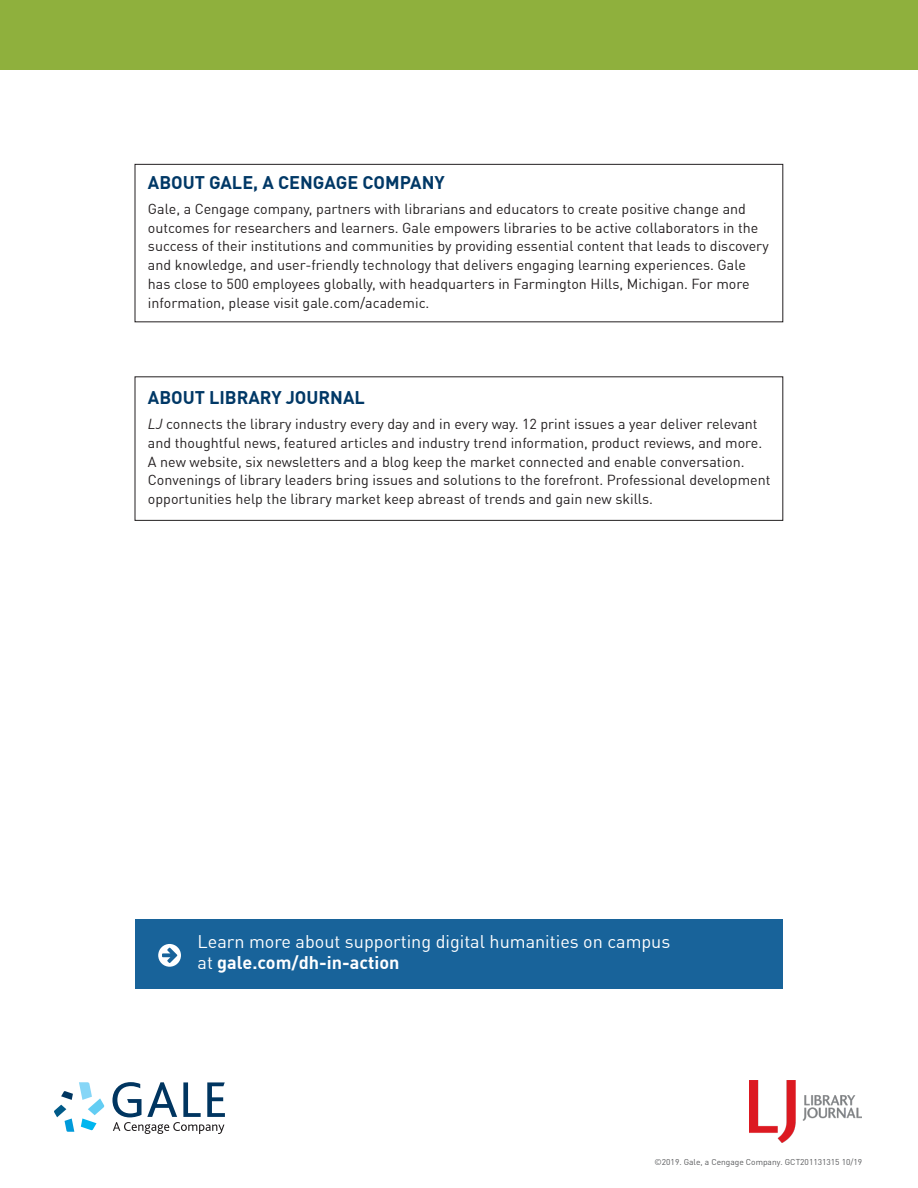
<style>
.page{position:relative;width:918px;height:1188px;background:#fff}
.page>*{position:absolute;margin:0;border:0;box-sizing:border-box;transform-origin:0 0}
.subhead{font:18px/21px "DIN Offc";color:#fff}
.subhead-2{font:700 18px "DIN Offc";color:#003866}
.body{font:14.25px/18.8px "DIN Offc";color:#231f20}
.t1{font:8.4px "DIN Offc";color:#58595b}
.s1{font-style:italic}
.s2{font-weight:700}
</style>
<div class="page">
<div style="left:135px;top:164px;width:648px;height:158px;border:1px solid #231f20"></div>
<div style="left:135px;top:377px;width:648px;height:144px;border:1px solid #231f20"></div>
<div style="left:0;top:0;width:918px;height:69px;background:#8fb03d"></div>
<div style="left:135px;top:919px;width:648px;height:69px;background:#18639a"></div>
<svg style="left:158px;top:944px;width:23px;height:23px"></svg>
<svg style="left:54px;top:1082px;width:50px;height:50px"></svg>
<svg style="left:112px;top:1082px;width:113px;height:52px"></svg>
<img style="left:750px;top:1081px;width:112px;height:61px">
<p class="subhead-2" style="left:148px;top:170px;width:298px">ABOUT GALE, A CENGAGE COMPANY</p>
<p class="body" style="left:148px;top:199px;width:622px">Gale, a Cengage company, partners with librarians and educators to create positive change and outcomes for researchers and learners. Gale empowers libraries to be active collaborators in the success of their institutions and communities by providing essential content that leads to discovery and knowledge, and user-friendly technology that delivers engaging learning experiences. Gale has close to 500 employees globally, with headquarters in Farmington Hills, Michigan. For more information, please visit gale.com/academic.</p>
<p class="subhead-2" style="left:148px;top:386px;width:218px">ABOUT LIBRARY JOURNAL</p>
<p class="body" style="left:148px;top:415px;width:624px"><span class="s1">LJ</span> connects the library industry every day and in every way. 12 print issues a year deliver relevant and thoughtful news, featured articles and industry trend information, product reviews, and more.<br>A new website, six newsletters and a blog keep the market connected and enable conversation.<br>Convenings of library leaders bring issues and solutions to the forefront. Professional development opportunities help the library market keep abreast of trends and gain new skills.</p>
<p class="subhead" style="left:198px;top:931px;width:474px">Learn more about supporting digital humanities on campus at <span class="s2">gale.com/dh-in-action</span></p>
<p class="t1" style="left:655px;top:1157px;width:209px">©2019. Gale, a Cengage Company. GCT201131315 10/19</p>
</div>
